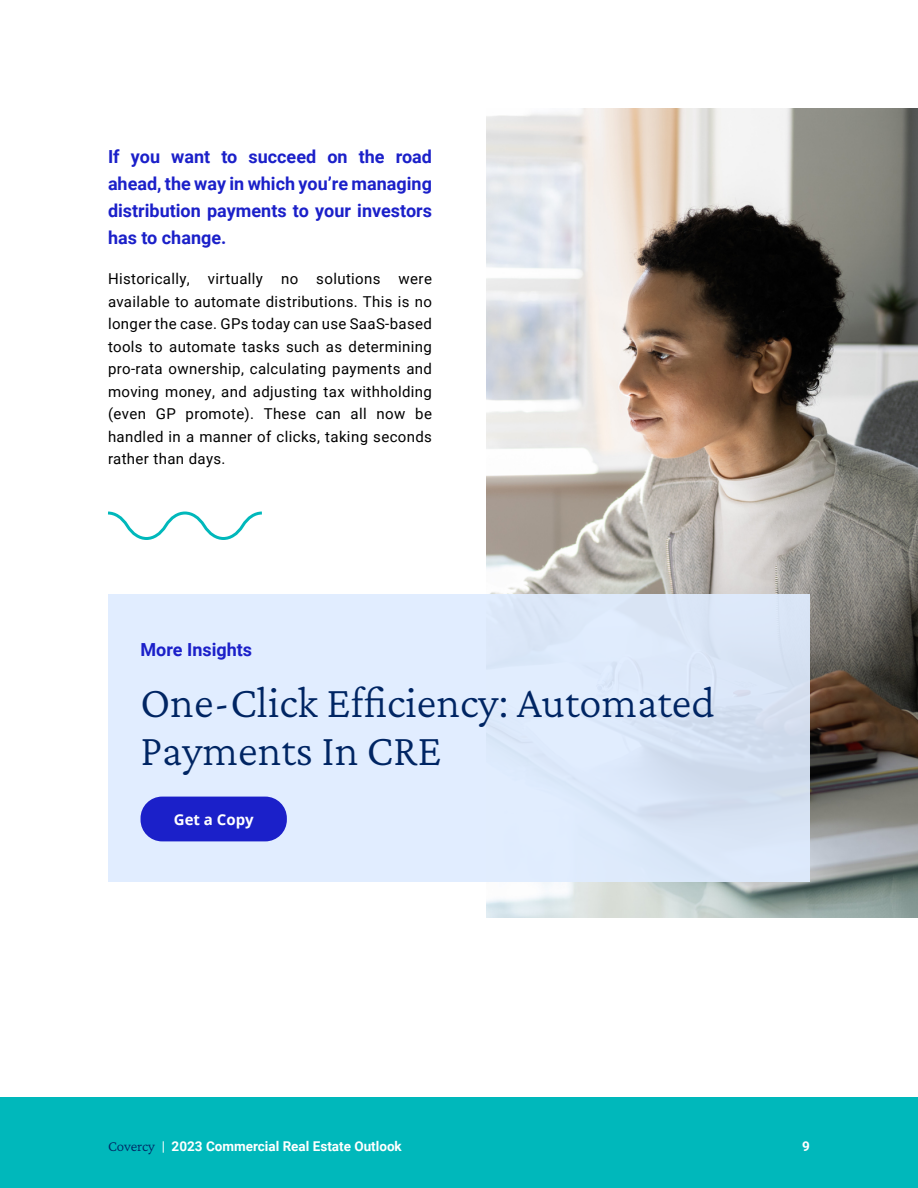
<style>
.page{position:relative;width:918px;height:1188px;background:#fff}
.page>*{position:absolute;margin:0;border:0;box-sizing:border-box;transform-origin:0 0}
.t1{font:45px/48px "Crimson Pro";color:#002563}
.t2{font:700 18px/27px "Roboto";color:#1b20c9;text-align:justify}
.t3{font:15px/22.5px "Roboto";letter-spacing:.025em;color:#000;text-align:justify}
.t4{font:700 15px "Open Sans";color:#fff}
.t5{font:700 13.5px "Roboto";color:#fff}
.s1{font-family:"Crimson Pro";font-weight:400;font-size:15px;color:#002563}
.s2{font-weight:400}
</style>
<div class="page">
<div style="left:0;top:1097px;width:918px;height:91px;background:#00b8bb"></div>
<img style="left:486px;top:108px;width:432px;height:810px">
<div style="left:108px;top:594px;width:702px;height:288px;background:#dfecff"></div>
<div style="left:141px;top:797px;width:146px;height:44px;background:#1b20c9;border-radius:22px"></div>
<svg style="left:108px;top:511px;width:154px;height:29px"></svg>
<p class="t2" style="left:108px;top:142px;width:326px">If you want to succeed on the road ahead, the way in which you’re managing distribution payments to your investors has to change.</p>
<p class="t3" style="left:108px;top:267px;width:326px">Historically, virtually no solutions were available to automate distributions. This is no longer the case. GPs today can use SaaS-based tools to automate tasks such as determining pro-rata ownership, calculating payments and moving money, and adjusting tax withholding (even GP promote). These can all now be handled in a manner of clicks, taking seconds rather than days.</p>
<p class="t2" style="left:140px;top:636px;width:113px">More Insights</p>
<h1 class="t1" style="left:140px;top:677px;width:576px">One-Click Efficiency: Automated<br>Payments In CRE</h1>
<p class="t4" style="left:174px;top:809px;width:81px">Get a Copy</p>
<p class="t5" style="left:108px;top:1137px;width:295px"><span class="s1">Covercy</span> <span class="s2">|</span> 2023 Commercial Real Estate Outlook</p>
<p class="t5" style="left:802px;top:1137px;width:9px">9</p>
</div>
